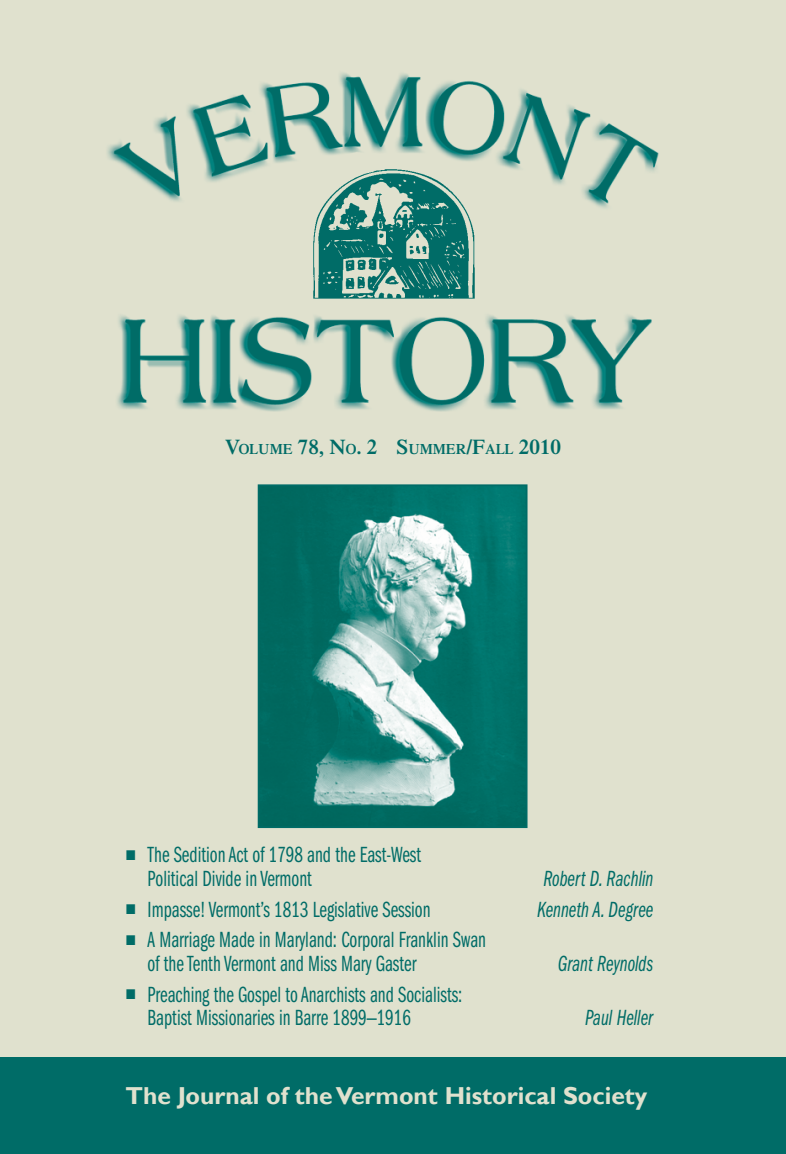
<style>
.page{position:relative;width:786px;height:1154px;background:#fff}
.page>*{position:absolute;margin:0;border:0;box-sizing:border-box;transform-origin:0 0}
.t1{font:700 24.5px "Gill Sans";color:#e0e1ce}
.t2{font:22.75px/23.6px "ITC Franklin Gothic Std Bk Cp";color:#006c67;scale:.88 1}
.t3{font:22.75px "ITC Franklin Gothic Std Bk Cp It";color:#006c67;scale:.88 1}
.t4{font:600 21px "Times LT Std";color:#006c67}
.s1{font-size:14.7px}
.s2{font-family:"ITC Franklin Gothic Std"}
</style>
<div class="page">
<div style="left:0;top:0;width:785px;height:1057px;background:#e0e1ce"></div>
<img style="left:261px;top:487px;width:263px;height:338px">
<div style="left:258px;top:484px;width:269px;height:344px;border:2px solid #006c67"></div>
<div style="left:0;top:1057px;width:785px;height:97px;background:#006c67"></div>
<img style="left:312px;top:165px;width:163px;height:136px">
<p class="t4" style="left:225px;top:439px;width:337px">V<span class="s1">OLUME</span> 78, N<span class="s1">O</span>. 2 S<span class="s1">UMMER</span>/F<span class="s1">ALL</span> 2010</p>
<p class="t2" style="left:148px;top:845px;width:312px;text-indent:-21px">■ The Sedition Act of 1798 and the East-West<br>Political Divide in Vermont</p>
<p class="t3" style="left:543px;top:870px;width:126px">Robert D. Rachlin</p>
<p class="t2" style="left:126px;top:899px;width:347px">■ Impasse! Vermont’s 1813 Legislative Session</p>
<p class="t3" style="left:537px;top:901px;width:133px">Kenneth A. Degree</p>
<p class="t2" style="left:148px;top:930px;width:386px;text-indent:-21px">■ A Marriage Made in Maryland: Corporal Franklin Swan of the Tenth Vermont and Miss Mary Gaster</p>
<p class="t3" style="left:557px;top:955px;width:110px">Grant Reynolds</p>
<p class="t2" style="left:148px;top:984px;width:359px;text-indent:-21px">■ Preaching the Gospel to Anarchists and Socialists:<br>Baptist Missionaries in Barre 1899<span class="s2">–</span>1916</p>
<p class="t3" style="left:585px;top:1010px;width:79px">Paul Heller</p>
<p class="t1" style="left:126px;top:1081px;width:523px">The Journal of the Vermont Historical Society</p>
</div>
